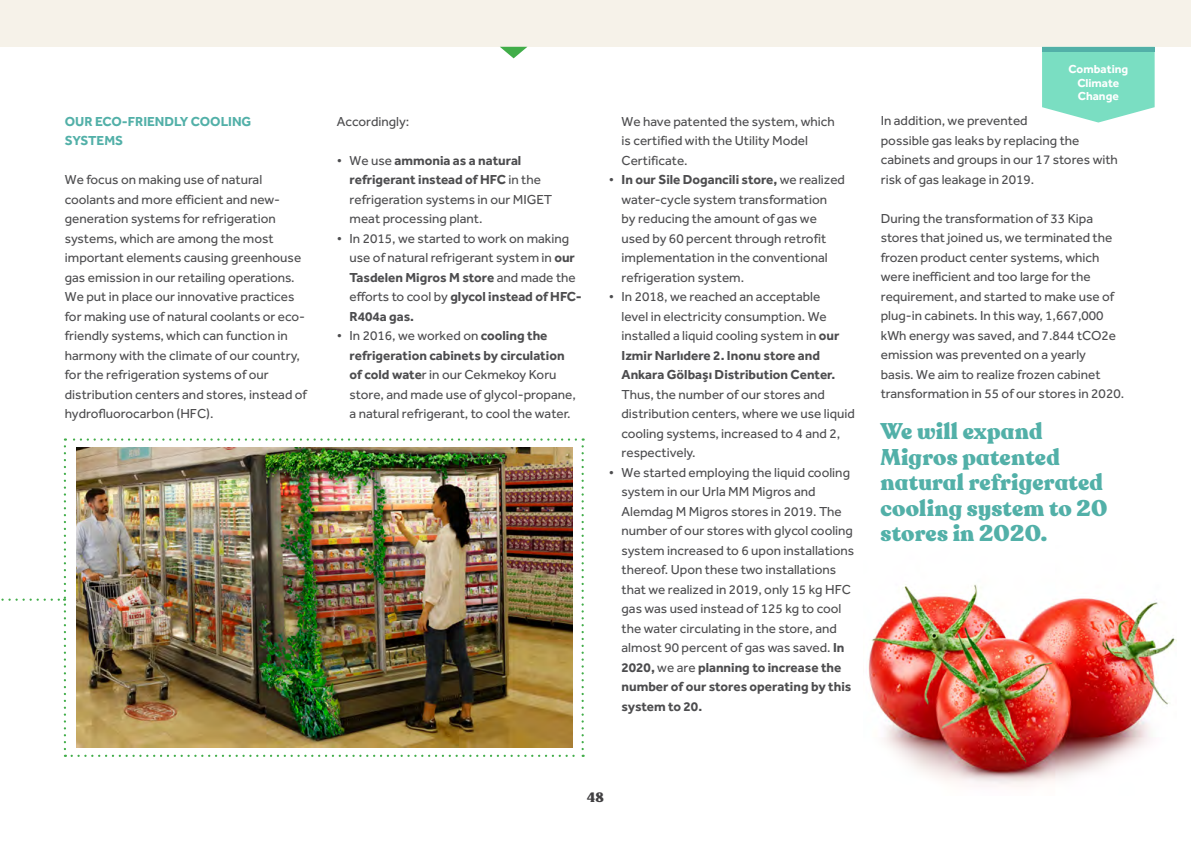
<style>
.page{position:relative;width:1191px;height:842px;background:#fff}
.page>*{position:absolute;margin:0;border:0;box-sizing:border-box;transform-origin:0 0}
.t1{font:900 22.5px/25.5px "Recoleta Alt";letter-spacing:.01em;color:#52b0a8}
.t2{font:13.5px/19.5px "Effra Std";color:#4d4d4f}
.t3{font:700 13.5px/19.5px "Effra Std";color:#52b0a8}
.t4{font:900 13.5px "Recoleta Alt";color:#414042}
.t5{font:700 12px/13.5px "Effra Std";color:#fff;text-align:center}
.s1{font-weight:700}
</style>
<div class="page">
<div style="left:0;top:0;width:1191px;height:47px;background:#f6f2e9"></div>
<svg style="left:500px;top:47px;width:27px;height:11px"></svg>
<img style="left:1px;top:438px;width:583px;height:319px">
<img style="left:868px;top:584px;width:308px;height:203px">
<svg style="left:1042px;top:51px;width:112px;height:72px;background:#88e1c8"></svg>
<hr style="left:1042px;top:47px;width:112px;height:4px;background:#52b0a8">
<p class="t3" style="left:65px;top:111px;width:188px">OUR ECO-FRIENDLY COOLING<br>SYSTEMS</p>
<p class="t2" style="left:65px;top:170px;width:244px">We focus on making use of natural coolants and more efficient and new&shy;generation systems for refrigeration systems, which are among the most important elements causing greenhouse gas emission in our retailing operations.<br>We put in place our innovative practices for making use of natural coolants or eco&shy;friendly systems, which can function in harmony with the climate of our country, for the refrigeration systems of our distribution centers and stores, instead of hydrofluorocarbon (HFC).</p>
<p class="t2" style="left:337px;top:111px;width:74px">Accordingly:</p>
<p class="t2" style="left:349px;top:150px;width:204px;text-indent:-13px">• We use <span class="s1">ammonia as a natural refrigerant instead of HFC</span> in the refrigeration systems in our MIGET meat processing plant.</p>
<p class="t2" style="left:349px;top:228px;width:234px;text-indent:-13px">• In 2015, we started to work on making use of natural refrigerant system in <span class="s1">our<br>Tasdelen Migros M store</span> and made the efforts to cool by <span class="s1">glycol instead of HFC-<br>R404a gas.</span></p>
<p class="t2" style="left:349px;top:326px;width:228px;text-indent:-13px">• In 2016, we worked on <span class="s1">cooling the refrigeration cabinets by circulation of cold wate</span>r in our Cekmekoy Koru store, and made use of glycol-propane, a natural refrigerant, to cool the water.</p>
<p class="t2" style="left:621px;top:111px;width:215px">We have patented the system, which is certified with the Utility Model<br>Certificate.</p>
<p class="t2" style="left:621px;top:170px;width:225px;text-indent:-13px">• <span class="s1">In our Sile Dogancili store,</span> we realized water-cycle system transformation<br>by reducing the amount of gas we used by 60 percent through retrofit implementation in the conventional refrigeration system.</p>
<p class="t2" style="left:621px;top:287px;width:219px;text-indent:-13px">• In 2018, we reached an acceptable level in electricity consumption. We installed a liquid cooling system in <span class="s1">our Izmir Narlıdere 2. Inonu store and Ankara Gölbaşı Distribution Center.</span></p>
<p class="t2" style="left:621px;top:384px;width:235px">Thus, the number of our stores and distribution centers, where we use liquid cooling systems, increased to 4 and 2, respectively.</p>
<p class="t2" style="left:621px;top:462px;width:234px;text-indent:-13px">• We started employing the liquid cooling system in our Urla MM Migros and Alemdag M Migros stores in 2019. The number of our stores with glycol cooling system increased to 6 upon installations thereof. Upon these two installations that we realized in 2019, only 15 kg HFC gas was used instead of 125 kg to cool the water circulating in the store, and almost 90 percent of gas was saved. <span class="s1">In 2020,</span> we are <span class="s1">planning to increase the number of our stores operating by this system to 20.</span></p>
<p class="t5" style="left:1068px;top:62px;width:61px">Combating<br>Climate<br>Change</p>
<p class="t2" style="left:880px;top:111px;width:239px">In addition, we prevented<br>possible gas leaks by replacing the cabinets and groups in our 17 stores with risk of gas leakage in 2019.</p>
<p class="t2" style="left:880px;top:209px;width:245px">During the transformation of 33 Kipa stores that joined us, we terminated the frozen product center systems, which were inefficient and too large for the requirement, and started to make use of plug-in cabinets. In this way, 1,667,000 kWh energy was saved, and 7.844 tCO2e emission was prevented on a yearly<br>basis. We aim to realize frozen cabinet transformation in 55 of our stores in 2020.</p>
<h1 class="t1" style="left:880px;top:419px;width:228px">We will expand<br>Migros patented natural refrigerated cooling system to 20 stores in 2020.</h1>
<p class="t4" style="left:587px;top:789px;width:18px">48</p>
</div>
